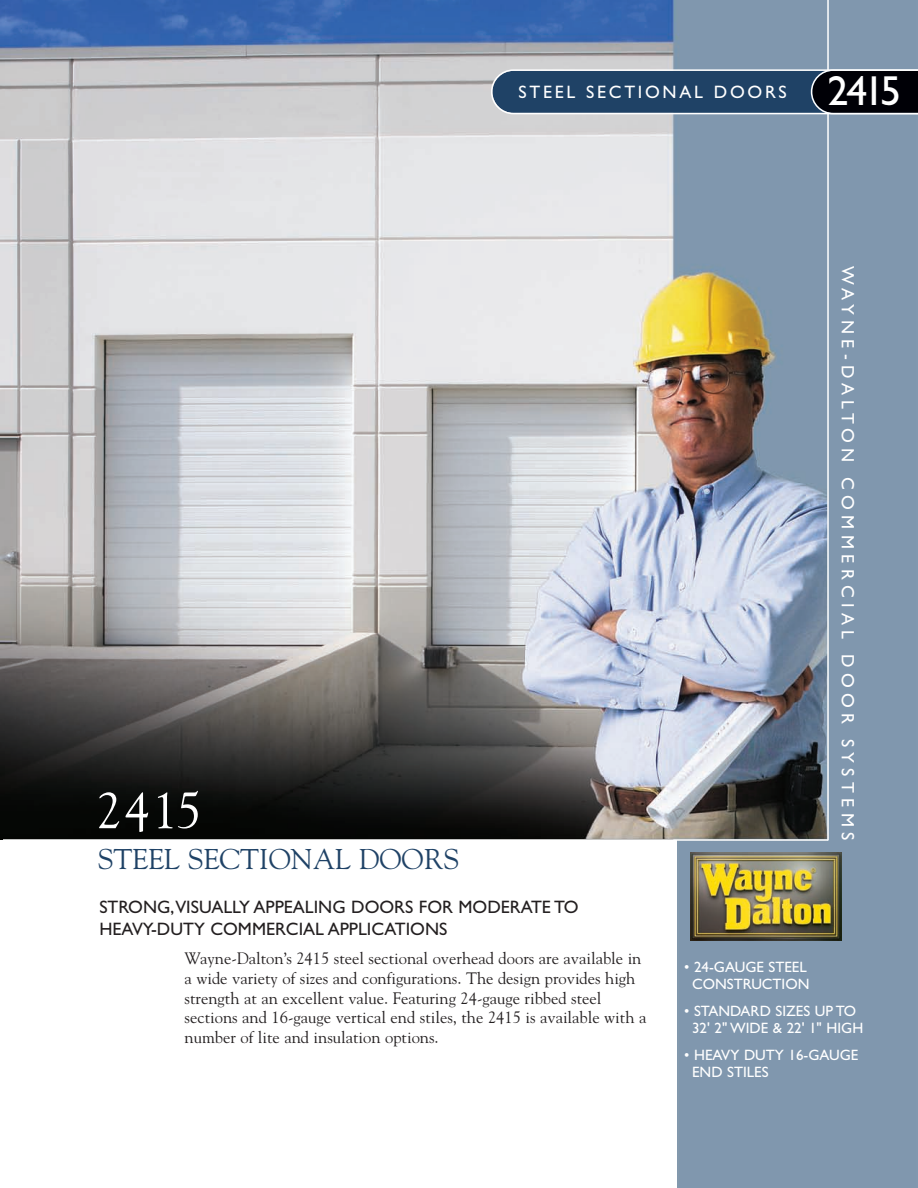
<style>
.page{position:relative;width:918px;height:1188px;background:#fff}
.page>*{position:absolute;margin:0;border:0;box-sizing:border-box;transform-origin:0 0}
.t1{font:51px "Goudy";color:#fff}
.t2{font:42px "Gill Sans";color:#fff}
.t3{font:28.5px "Goudy";color:#1f4266}
.t4{font:18px/21.6px "Gill Sans";color:#231f20}
.t5{font:18px "Gill Sans";letter-spacing:.3em;color:#fff}
.t6{font:18px "Gill Sans";letter-spacing:.15em;color:#fff}
.t7{font:16.5px/19.8px "Goudy";color:#231f20}
.t8{font:15px/16.5px "Gill Sans";color:#fff;text-align:center}
</style>
<div class="page">
<img style="left:0;top:0;width:918px;height:1188px">
<div style="left:0;top:840px;width:677px;height:348px;background:#fff"></div>
<hr style="left:3px;top:839px;width:825px;height:2px;background:#fff">
<hr style="left:827px;top:0;width:2px;height:840px;background:#fff">
<svg style="left:491px;top:69px;width:427px;height:45px;background:#2a425d"></svg>
<img style="left:690px;top:852px;width:151px;height:89px">
<p class="t6" style="left:519px;top:81px;width:270px">STEEL SECTIONAL DOORS</p>
<h2 class="t2" style="left:828px;top:66px;width:75px">2415</h2>
<h1 class="t1" style="left:96px;top:781px;width:107px">2415</h1>
<h3 class="t3" style="left:98px;top:842px;width:363px">STEEL SECTIONAL DOORS</h3>
<p class="t5" style="left:859px;top:266px;width:576px;rotate:90deg">WAYNE-DALTON COMMERCIAL DOOR SYSTEMS</p>
<p class="t4" style="left:99px;top:896px;width:481px">STRONG,VISUALLY APPEALING DOORS FOR MODERATE TO<br>HEAVY-DUTY COMMERCIAL APPLICATIONS</p>
<p class="t7" style="left:185px;top:948px;width:463px">Wayne-Dalton’s 2415 steel sectional overhead doors are available in a wide variety of sizes and configurations. The design provides high strength at an excellent value. Featuring 24-gauge ribbed steel sections and 16-gauge vertical end stiles, the 2415 is available with a number of lite and insulation options.</p>
<p class="t8" style="left:684px;top:959px;width:127px">• 24-GAUGE STEEL<br>CONSTRUCTION</p>
<p class="t8" style="left:684px;top:1003px;width:181px">• STANDARD SIZES UP TO<br>32' 2" WIDE &amp; 22' 1" HIGH</p>
<p class="t8" style="left:692px;top:1047px;width:168px;text-align:left;text-indent:-8px">• HEAVY DUTY 16-GAUGE<br>END STILES</p>
</div>
